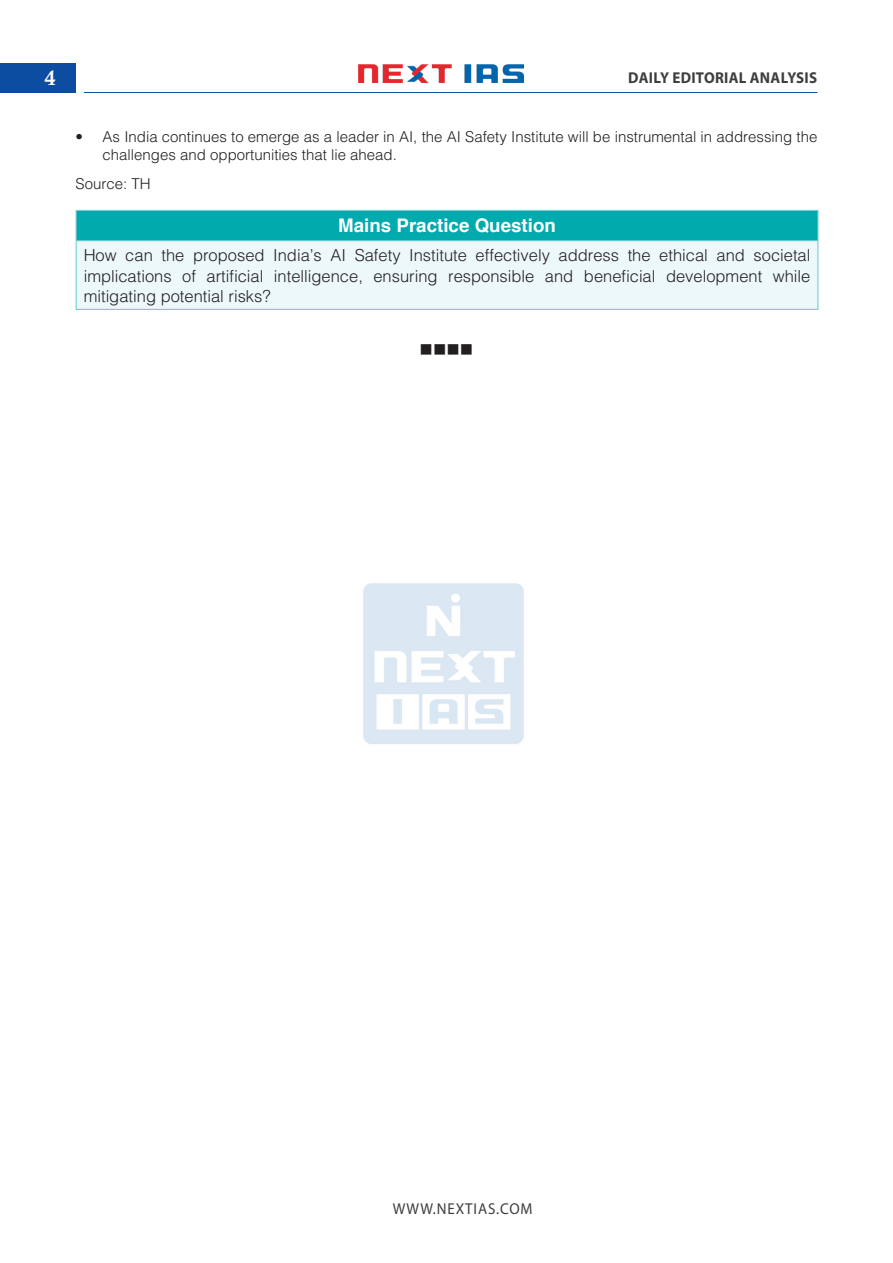
<style>
.page{position:relative;width:893px;height:1263px;background:#fff}
.page>*{position:absolute;margin:0;border:0;box-sizing:border-box;transform-origin:0 0}
.t1{font:21px "Calis MT Bol";color:#fff}
.Table_Head{font:700 18.75px "Helvetica";color:#fff}
.body{font:18px "Wingdings";color:#231f20}
.body-2{font:300 16.5px/20.2px "Helvetica";color:#231f20;text-align:justify}
.t2{font:700 15.75px "Myriad Pro";letter-spacing:.02em;color:#3e3e3f;scale:.95 1}
.t3{font:15.75px "Myriad Pro";letter-spacing:.06em;color:#3e3e3f;scale:.95 1}
.body-3{font:300 15px/18px "Helvetica";color:#231f20}
</style>
<div class="page">
<div style="left:0;top:63px;width:76px;height:30px;background:#0d4da1"></div>
<img style="left:359px;top:64px;width:165px;height:19px">
<hr style="left:84px;top:92px;width:733px;height:1px;background:#0d4da1">
<img style="left:363px;top:583px;width:161px;height:161px">
<div style="left:76px;top:210px;width:742px;height:31px;background:#00aaad"></div>
<div style="left:76px;top:241px;width:742px;height:68px;background:#edf8fb"></div>
<hr style="left:76px;top:241px;width:1px;height:68px;background:#77ccd0">
<hr style="left:817px;top:241px;width:1px;height:68px;background:#77ccd0">
<hr style="left:76px;top:309px;width:742px;height:1px;background:#77ccd0">
<hr style="left:76px;top:210px;width:742px;height:1px;background:#77ccd0">
<svg style="left:76px;top:211px;width:1px;height:29px"></svg>
<svg style="left:817px;top:211px;width:1px;height:29px"></svg>
<hr style="left:76px;top:240px;width:742px;height:1px;background:#77ccd0">
<p class="t1" style="left:45px;top:66px;width:12px">4</p>
<p class="t2" style="left:628px;top:67px;width:200px">DAILY EDITORIAL ANALYSIS</p>
<p class="body-3" style="left:103px;top:127px;width:716px;text-indent:-27px">• As India continues to emerge as a leader in AI, the AI Safety Institute will be instrumental in addressing the challenges and opportunities that lie ahead.</p>
<p class="body-3" style="left:76px;top:174px;width:77px">Source: TH</p>
<p class="Table_Head" style="left:338px;top:211px;width:219px">Mains Practice Question</p>
<p class="body-2" style="left:84px;top:245px;width:728px">How can the proposed India’s AI Safety Institute effectively address the ethical and societal implications of artificial intelligence, ensuring responsible and beneficial development while mitigating potential risks?</p>
<p class="body" style="left:420px;top:339px;width:55px">■■■■</p>
<p class="t3" style="left:393px;top:1199px;width:149px">WWW.NEXTIAS.COM</p>
</div>
